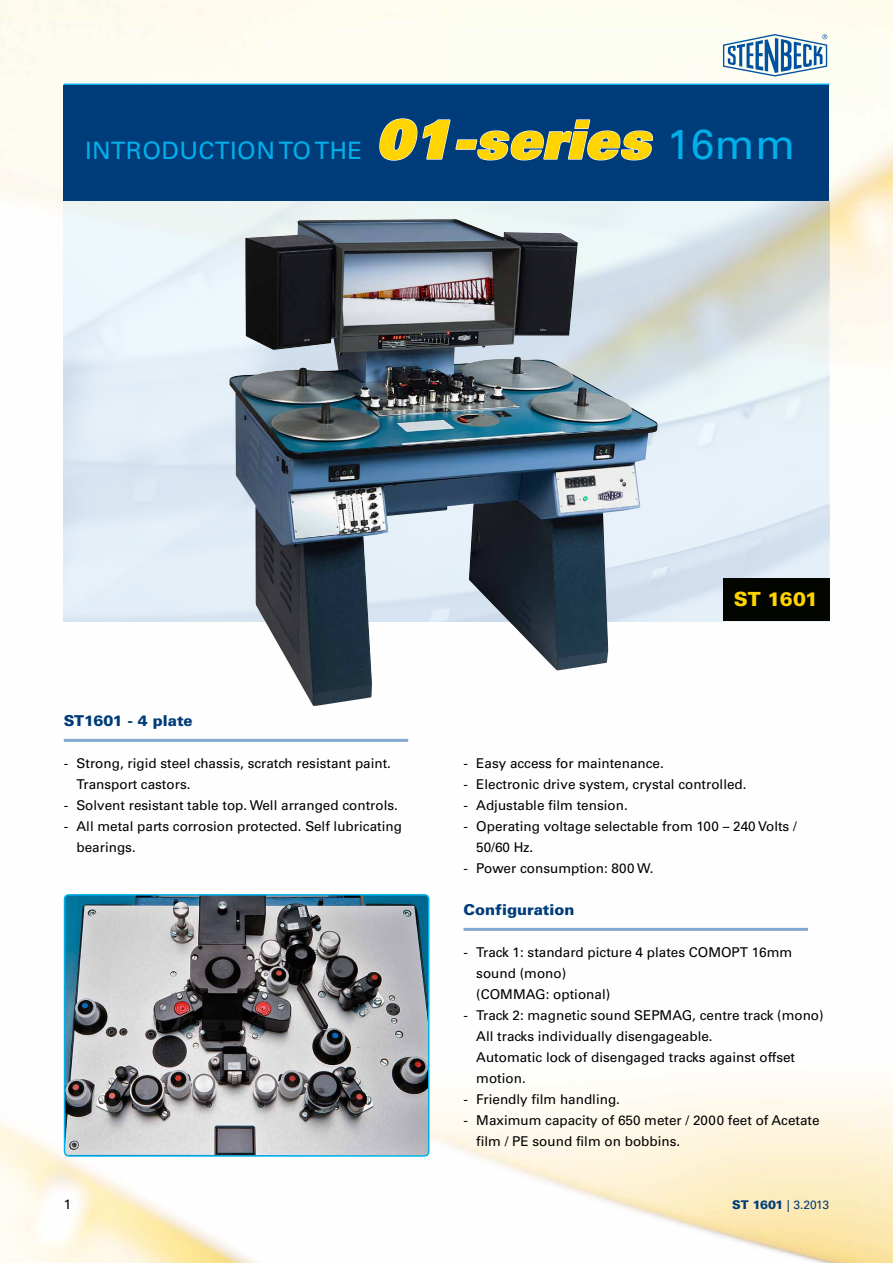
<style>
.page{position:relative;width:893px;height:1263px;background:#fff}
.page>*{position:absolute;margin:0;border:0;box-sizing:border-box;transform-origin:0 0}
.t1{font:54px "Univers LT Std X Black Obl";letter-spacing:.01em;color:#ffd400}
.t2{font:24px "Univers LT";letter-spacing:.02em;color:#00b0eb}
.t3{font:900 19.5px "Univers LT";letter-spacing:-.02em;color:#ffd400}
.t4{font:900 15px "Univers LT Std";color:#003c79}
.t5{font:13.5px/21px "Univers LT Std";color:#000}
.t6{font:12px "Univers LT";color:#003c79}
.s1{font-family:"Univers LT";font-size:42px;color:#00b0eb}
.s2{font-weight:900}
</style>
<div class="page">
<img style="left:0;top:0;width:893px;height:622px">
<hr style="left:64px;top:739px;width:344px;height:3px;background:#80a8d0">
<hr style="left:463px;top:928px;width:345px;height:3px;background:#80a8d0">
<hr style="left:64px;top:84px;width:765px;height:3px;background:#00b0eb">
<img style="left:67px;top:895px;width:362px;height:261px">
<div style="left:64px;top:894px;width:365px;height:263px;border:2px solid #00b0eb;border-radius:4px"></div>
<svg style="left:723px;top:34px;width:104px;height:43px"></svg>
<div style="left:64px;top:85px;width:765px;height:116px;background:#003c79"></div>
<div style="left:723px;top:578px;width:106px;height:43px;background:#020500"></div>
<img style="left:229px;top:220px;width:429px;height:486px">
<svg style="left:378px;top:118px;width:276px;height:43px;background:#20548a"></svg>
<h2 class="t2" style="left:85px;top:136px;width:279px">INTRODUCTION TO THE</h2>
<h1 class="t1" style="left:375px;top:104px;width:421px">01-series <span class="s1">16MM</span></h1>
<h3 class="t3" style="left:734px;top:587px;width:86px">ST 1601</h3>
<p class="t4" style="left:64px;top:711px;width:131px">ST1601 - 4 plate</p>
<p class="t5" style="left:77px;top:753px;width:316px;text-indent:-13px">- Strong, rigid steel chassis, scratch resistant paint.<br>Transport castors.</p>
<p class="t5" style="left:64px;top:795px;width:336px">- Solvent resistant table top. Well arranged controls.</p>
<p class="t5" style="left:77px;top:816px;width:327px;text-indent:-13px">- All metal parts corrosion protected. Self lubricating bearings.</p>
<p class="t5" style="left:463px;top:753px;width:202px">- Easy access for maintenance.</p>
<p class="t5" style="left:463px;top:774px;width:285px">- Electronic drive system, crystal controlled.</p>
<p class="t5" style="left:463px;top:795px;width:166px">- Adjustable film tension.</p>
<p class="t5" style="left:476px;top:816px;width:322px;text-indent:-13px">- Operating voltage selectable from 100 – 240 Volts /<br>50/60 Hz.</p>
<p class="t5" style="left:463px;top:858px;width:192px">- Power consumption: 800 W.</p>
<p class="t4" style="left:463px;top:900px;width:113px">Configuration</p>
<p class="t5" style="left:476px;top:942px;width:317px;text-indent:-13px">- Track 1: standard picture 4 plates COMOPT 16mm sound (mono)<br>(COMMAG: optional)</p>
<p class="t5" style="left:476px;top:1005px;width:349px;text-indent:-13px">- Track 2: magnetic sound SEPMAG, centre track (mono)<br>All tracks individually disengageable.<br>Automatic lock of disengaged tracks against offset motion.</p>
<p class="t5" style="left:463px;top:1089px;width:158px">- Friendly film handling.</p>
<p class="t5" style="left:476px;top:1110px;width:345px;text-indent:-13px">- Maximum capacity of 650 meter / 2000 feet of Acetate film / PE sound film on bobbins.</p>
<p class="t5" style="left:64px;top:1194px;width:9px">1</p>
<p class="t6" style="left:732px;top:1198px;width:98px"><span class="s2">ST 1601</span> | 3.2013</p>
</div>
